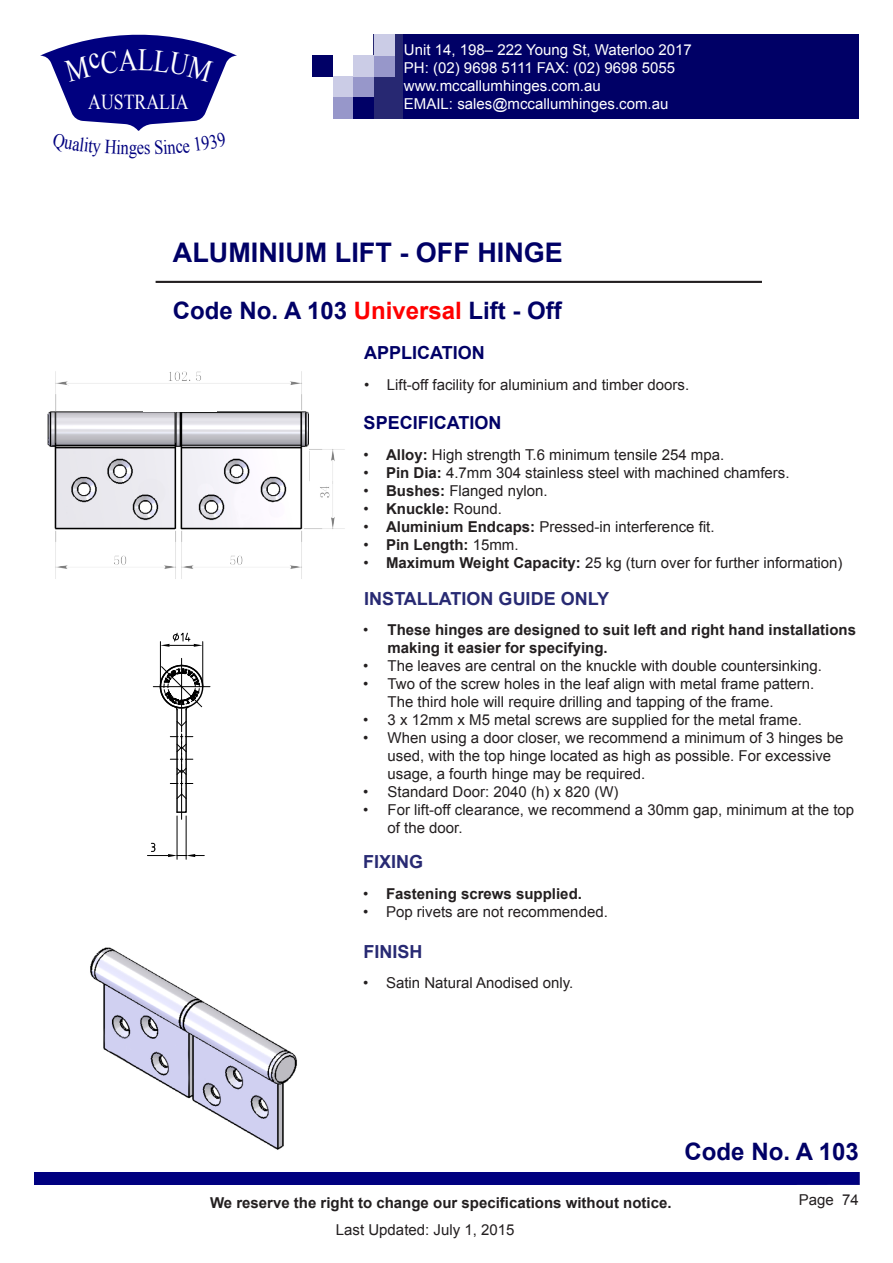
<style>
.page{position:relative;width:893px;height:1263px;background:#fff}
.page>*{position:absolute;margin:0;border:0;box-sizing:border-box;transform-origin:0 0}
.t1{font:700 27px "Arial";color:#006}
.t2{font:700 24px "Arial";color:#006}
.t3{font:21.3px "Times New Roman";color:#fff;scale:.83 1}
.t4{font:19.8px "Times New Roman";color:#00007f;scale:.83 1}
.t5{font:700 18px "Arial";color:#282a73}
.t6{font:700 18px "Arial";color:#006}
.t7{font:15px/18px "Arial";color:#231f20}
.t8{font:700 15px/18px "Arial";color:#231f20}
.t9{font:15px "Arial";color:#fff}
.t10{font:13.05px "HYSW Long Fang Song";color:#000}
.t11{font:10.8px "HYSW Long Fang Song";color:#000}
.s1{color:#f00}
.s2{font-weight:700}
.s3{font-weight:400}
</style>
<div class="page">
<div style="left:34px;top:1172px;width:825px;height:12px;background:#000080"></div>
<hr style="left:156px;top:281px;width:606px;height:2px;background:#231f20">
<div style="left:374px;top:34px;width:485px;height:85px;background:#272872"></div>
<div style="left:333px;top:76px;width:21px;height:22px;background:#cbcce6"></div>
<div style="left:354px;top:76px;width:20px;height:22px;background:#9797ca"></div>
<div style="left:333px;top:98px;width:21px;height:21px;background:#9797ca"></div>
<div style="left:354px;top:55px;width:20px;height:21px;background:#cbcce6"></div>
<div style="left:313px;top:55px;width:20px;height:21px;background:#006"></div>
<div style="left:374px;top:55px;width:20px;height:21px;background:#9797ca"></div>
<div style="left:374px;top:34px;width:20px;height:21px;background:#cbcce6"></div>
<div style="left:354px;top:98px;width:20px;height:21px;background:#006"></div>
<div style="left:404px;top:34px;width:455px;height:85px;background:#006"></div>
<hr style="left:181px;top:658px;width:1px;height:66px;background:#000">
<hr style="left:181px;top:753px;width:1px;height:66px;background:#000">
<hr style="left:153px;top:686px;width:57px;height:1px;background:#000">
<hr style="left:186px;top:816px;width:1px;height:43px;background:#000">
<hr style="left:177px;top:816px;width:1px;height:43px;background:#000">
<svg style="left:148px;top:840px;width:56px;height:17px"></svg>
<hr style="left:202px;top:642px;width:1px;height:41px;background:#000">
<hr style="left:160px;top:642px;width:1px;height:41px;background:#000">
<svg style="left:160px;top:632px;width:43px;height:15px"></svg>
<svg style="left:159px;top:664px;width:45px;height:150px"></svg>
<img style="left:47px;top:371px;width:298px;height:208px">
<div style="left:144px;top:389px;width:73px;height:22px;background:#fff"></div>
<div style="left:309px;top:407px;width:38px;height:74px;background:#fff"></div>
<img style="left:310px;top:449px;width:35px;height:34px">
<svg style="left:319px;top:483px;width:12px;height:15px"></svg>
<img style="left:90px;top:947px;width:207px;height:203px">
<svg style="left:40px;top:34px;width:197px;height:97px"></svg>
<p class="t3" style="left:88px;top:87px;width:123px">AUSTRALIA</p>
<p class="t4" style="left:137px;top:134px;width:10px">e</p>
<p class="t9" style="left:404px;top:39px;width:289px">Unit 14, 198– 222 Young St, Waterloo 2017</p>
<p class="t9" style="left:404px;top:57px;width:273px">PH: (02) 9698 5111 FAX: (02) 9698 5055</p>
<p class="t9" style="left:404px;top:75px;width:198px">www.mccallumhinges.com.au</p>
<p class="t9" style="left:404px;top:93px;width:266px">EMAIL: sales@mccallumhinges.com.au</p>
<p class="t1" style="left:173px;top:233px;width:391px">ALUMINIUM LIFT - OFF HINGE</p>
<p class="t2" style="left:173px;top:294px;width:390px">Code No. A 103 <span class="s1">Universal</span> Lift - Off</p>
<p class="t6" style="left:364px;top:340px;width:122px">APPLICATION</p>
<p class="t7" style="left:364px;top:376px;width:7px">•</p>
<p class="t7" style="left:387px;top:376px;width:304px">Lift-off facility for aluminium and timber doors.</p>
<p class="t6" style="left:364px;top:410px;width:139px">SPECIFICATION</p>
<p class="t7" style="left:363px;top:445px;width:7px">•</p>
<p class="t7" style="left:363px;top:463px;width:7px">•</p>
<p class="t7" style="left:363px;top:481px;width:7px">•</p>
<p class="t7" style="left:363px;top:499px;width:7px">•</p>
<p class="t7" style="left:363px;top:517px;width:7px">•</p>
<p class="t7" style="left:363px;top:535px;width:7px">•</p>
<p class="t7" style="left:363px;top:553px;width:7px">•</p>
<p class="t7" style="left:386px;top:445px;width:340px"><span class="s2">Alloy:</span> High strength T.6 minimum tensile 254 mpa.</p>
<p class="t7" style="left:386px;top:463px;width:405px"><span class="s2">Pin Dia:</span> 4.7mm 304 stainless steel with machined chamfers.</p>
<p class="t7" style="left:386px;top:481px;width:163px"><span class="s2">Bushes:</span> Flanged nylon.</p>
<p class="t8" style="left:386px;top:500px;width:117px">Knuckle: <span class="s3">Round.</span></p>
<p class="t7" style="left:386px;top:517px;width:330px"><span class="s2">Aluminium Endcaps:</span> Pressed-in interference fit.</p>
<p class="t8" style="left:386px;top:536px;width:134px">Pin Length: <span class="s3">15mm.</span></p>
<p class="t7" style="left:386px;top:553px;width:458px"><span class="s2">Maximum Weight Capacity:</span> 25 kg (turn over for further information)</p>
<p class="t5" style="left:364px;top:586px;width:246px">INSTALLATION GUIDE ONLY</p>
<p class="t7" style="left:363px;top:621px;width:7px">•</p>
<p class="t7" style="left:363px;top:657px;width:7px">•</p>
<p class="t7" style="left:363px;top:675px;width:7px">•</p>
<p class="t7" style="left:363px;top:711px;width:7px">•</p>
<p class="t7" style="left:363px;top:729px;width:7px">•</p>
<p class="t7" style="left:363px;top:783px;width:7px">•</p>
<p class="t7" style="left:363px;top:801px;width:7px">•</p>
<p class="t8" style="left:388px;top:621px;width:470px">These hinges are designed to suit left and right hand installations making it easier for specifying.</p>
<p class="t7" style="left:388px;top:657px;width:436px">The leaves are central on the knuckle with double countersinking.</p>
<p class="t7" style="left:388px;top:675px;width:428px">Two of the screw holes in the leaf align with metal frame pattern.</p>
<p class="t7" style="left:388px;top:693px;width:387px">The third hole will require drilling and tapping of the frame.</p>
<p class="t7" style="left:388px;top:711px;width:416px">3 x 12mm x M5 metal screws are supplied for the metal frame.</p>
<p class="t7" style="left:388px;top:729px;width:458px">When using a door closer, we recommend a minimum of 3 hinges be used, with the top hinge located as high as possible. For excessive usage, a fourth hinge may be required.</p>
<p class="t7" style="left:388px;top:783px;width:232px">Standard Door: 2040 (h) x 820 (W)</p>
<p class="t7" style="left:388px;top:801px;width:468px">For lift-off clearance, we recommend a 30mm gap, minimum at the top of the door.</p>
<p class="t5" style="left:363px;top:849px;width:62px">FIXING</p>
<p class="t7" style="left:363px;top:884px;width:7px">•</p>
<p class="t7" style="left:363px;top:902px;width:7px">•</p>
<p class="t8" style="left:386px;top:885px;width:197px">Fastening screws supplied.</p>
<p class="t7" style="left:386px;top:902px;width:223px">Pop rivets are not recommended.</p>
<p class="t5" style="left:363px;top:939px;width:61px">FINISH</p>
<p class="t7" style="left:363px;top:974px;width:7px">•</p>
<p class="t7" style="left:386px;top:974px;width:189px">Satin Natural Anodised only.</p>
<p class="t8" style="left:210px;top:1194px;width:463px">We reserve the right to change our specifications without notice.</p>
<p class="t10" style="left:311px;top:1206px;width:20px">5 6</p>
<p class="t10" style="left:349px;top:1205px;width:24px">9 :</p>
<p class="t10" style="left:218px;top:1205px;width:20px">&gt; ?</p>
<p class="t11" style="left:360px;top:1218px;width:14px">Date</p>
<p class="t7" style="left:336px;top:1220px;width:180px">Last Updated: July 1, 2015</p>
<p class="t10" style="left:402px;top:1229px;width:47px">/0-.</p>
<p class="t10" style="left:473px;top:1229px;width:56px">1234</p>
<p class="t2" style="left:685px;top:1135px;width:176px">Code No. A 103</p>
<p class="t7" style="left:799px;top:1190px;width:62px">Page 74</p>
</div>
